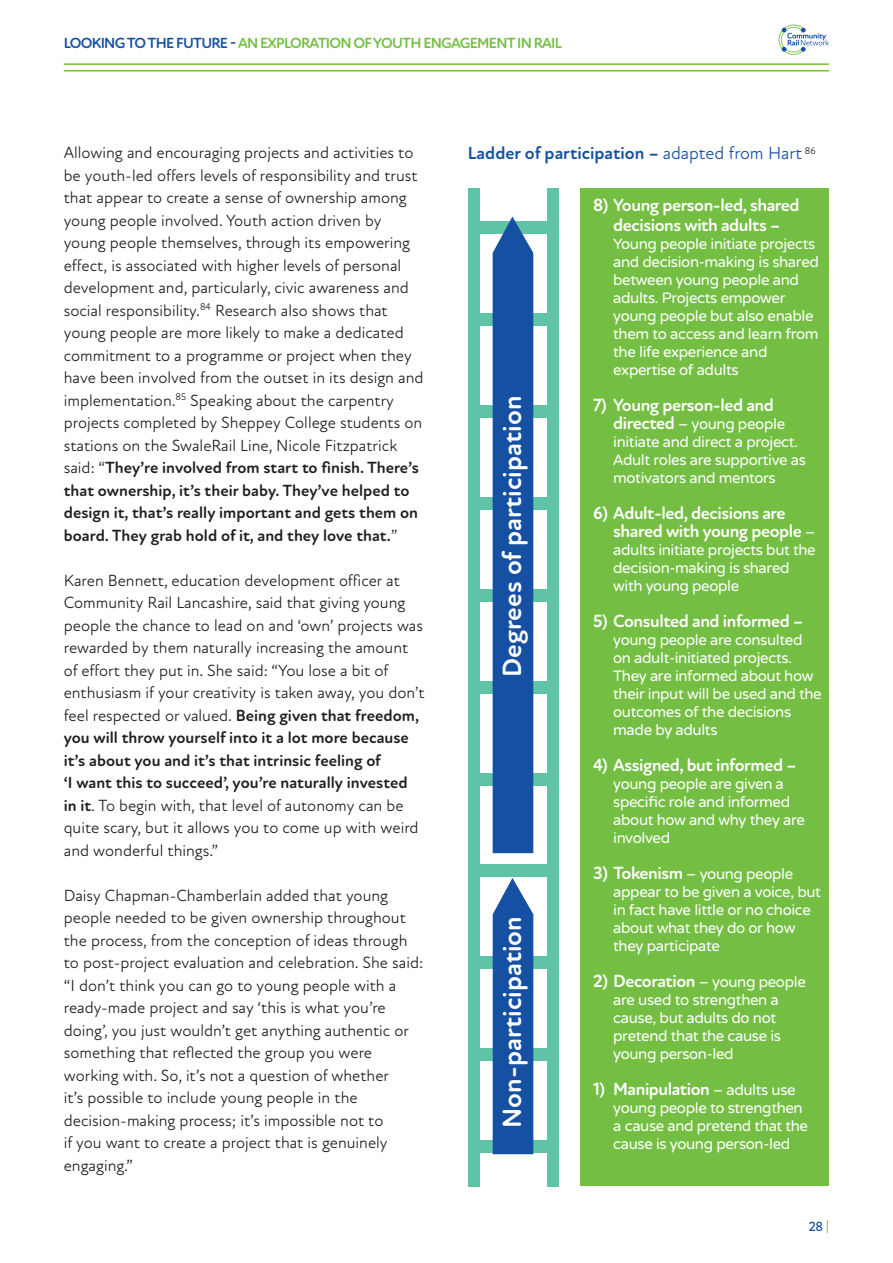
<style>
.page{position:relative;width:893px;height:1263px;background:#fff}
.page>*{position:absolute;margin:0;border:0;box-sizing:border-box;transform-origin:0 0}
.t1{font:700 27px "Atten Round New";color:#fff}
.t2{font:700 18px/19.5px "Atten Round New";letter-spacing:-.025em;color:#fff;text-align:center}
.t3{font:700 18px "Atten Round New";color:#1650a3}
.t4{font:16.5px/22.5px "Atten Round New";color:#231f20}
.t5{font:15px/18px "Varela Round";letter-spacing:-.025em;color:#fff}
.t6{font:700 15px "Atten Round New";letter-spacing:-.05em;color:#74bf43}
.t7{font:500 13.5px "Atten Round New";color:#1650a3}
.s1{color:#1650a3}
.s2{font-weight:700}
.s3{font-weight:400}
.s4{font-family:"Atten Round New";font-weight:700;font-size:18px}
.s5{font-family:"Varela Round";font-weight:400;font-size:15px}
.s6{color:#74bf43}
</style>
<div class="page">
<svg style="left:779px;top:25px;width:50px;height:30px"></svg>
<hr style="left:64px;top:63px;width:765px;height:2px;background:#74bf43">
<hr style="left:64px;top:70px;width:765px;height:2px;background:#74bf43">
<div style="left:468px;top:188px;width:12px;height:998px;background:#5fc3a8"></div>
<div style="left:581px;top:188px;width:248px;height:998px;background:#74bf43"></div>
<div style="left:547px;top:188px;width:12px;height:998px;background:#5fc3a8"></div>
<div style="left:473px;top:222px;width:82px;height:12px;background:#5fc3a8"></div>
<div style="left:473px;top:314px;width:82px;height:12px;background:#5fc3a8"></div>
<div style="left:473px;top:405px;width:82px;height:13px;background:#5fc3a8"></div>
<div style="left:473px;top:497px;width:82px;height:13px;background:#5fc3a8"></div>
<div style="left:473px;top:589px;width:82px;height:12px;background:#5fc3a8"></div>
<div style="left:473px;top:681px;width:82px;height:12px;background:#5fc3a8"></div>
<div style="left:473px;top:773px;width:82px;height:12px;background:#5fc3a8"></div>
<div style="left:473px;top:865px;width:82px;height:12px;background:#5fc3a8"></div>
<div style="left:473px;top:957px;width:82px;height:12px;background:#5fc3a8"></div>
<div style="left:473px;top:1048px;width:82px;height:13px;background:#5fc3a8"></div>
<div style="left:473px;top:1140px;width:82px;height:13px;background:#5fc3a8"></div>
<div style="left:493px;top:216px;width:40px;height:637px;background:#1650a3"></div>
<div style="left:493px;top:878px;width:40px;height:276px;background:#1650a3"></div>
<p class="t6" style="left:64px;top:38px;width:500px"><span class="s1">LOOkING TO THE FUTURE -</span> AN EXPLORATION OF YOUTH ENGAGEMENT IN RAIL</p>
<p class="t4" style="left:64px;top:143px;width:361px">Allowing and encouraging projects and activities to be youth-led offers levels of responsibility and trust that appear to create a sense of ownership among young people involved. Youth action driven by young people themselves, through its empowering effect, is associated with higher levels of personal development and, particularly, civic awareness and social responsibility.<sup>84</sup> Research also shows that young people are more likely to make a dedicated commitment to a programme or project when they have been involved from the outset in its design and implementation.<sup>85</sup> Speaking about the carpentry projects completed by Sheppey College students on stations on the SwaleRail Line, Nicole Fitzpatrick said: “<span class="s2">They’re involved from start to finish. There’s that ownership, it’s their baby. They’ve helped to design it, that’s really important and gets them on board. They grab hold of it, and they love that.</span>”</p>
<p class="t4" style="left:64px;top:570px;width:362px">Karen Bennett, education development officer at Community Rail Lancashire, said that giving young people the chance to lead on and ‘own’ projects was rewarded by them naturally increasing the amount of effort they put in. She said: “You lose a bit of enthusiasm if your creativity is taken away, you don’t feel respected or valued. <span class="s2">Being given that freedom, you will throw yourself into it a lot more because it’s about you and it’s that intrinsic feeling of<br>‘I want this to succeed’, you’re naturally invested in it</span>. To begin with, that level of autonomy can be quite scary, but it allows you to come up with weird and wonderful things.”</p>
<p class="t4" style="left:64px;top:886px;width:361px">Daisy Chapman-Chamberlain added that young people needed to be given ownership throughout the process, from the conception of ideas through to post-project evaluation and celebration. She said: “I don’t think you can go to young people with a ready-made project and say ‘this is what you’re doing’, you just wouldn’t get anything authentic or something that reflected the group you were working with. So, it’s not a question of whether<br>it’s possible to include young people in the decision-making process; it’s impossible not to<br>if you want to create a project that is genuinely engaging.”</p>
<p class="t3" style="left:468px;top:146px;width:349px">Ladder of participation – <span class="s3">adapted from Hart</span> <sup>86</sup></p>
<p class="t2" style="left:593px;top:197px;width:208px">8) Young person-led, shared decisions with adults –</p>
<p class="t5" style="left:613px;top:236px;width:207px">Young people initiate projects and decision-making is shared between young people and adults. Projects empower young people but also enable them to access and learn from the life experience and expertise of adults</p>
<p class="t2" style="left:593px;top:397px;width:182px">7) Young person-led and</p>
<p class="t5" style="left:613px;top:416px;width:194px"><span class="s4">directed</span> – young people initiate and direct a project.<br>Adult roles are supportive as motivators and mentors</p>
<p class="t2" style="left:613px;top:506px;width:204px;line-height:18px;text-align:left;text-indent:-20px">6) Adult-led, decisions are shared with young people <span class="s5">–</span></p>
<p class="t5" style="left:613px;top:542px;width:204px">adults initiate projects but the decision-making is shared with young people</p>
<p class="t2" style="left:593px;top:613px;width:212px">5) Consulted and informed –</p>
<p class="t5" style="left:613px;top:632px;width:210px">young people are consulted on adult-initiated projects.<br>They are informed about how their input will be used and the outcomes of the decisions made by adults</p>
<p class="t2" style="left:593px;top:757px;width:205px">4) Assigned, but informed –</p>
<p class="t5" style="left:613px;top:776px;width:193px">young people are given a specific role and informed about how and why they are involved</p>
<p class="t5" style="left:613px;top:866px;width:209px;text-indent:-20px"><span class="s4">3) Tokenism</span> – young people appear to be given a voice, but in fact have little or no choice about what they do or how they participate</p>
<p class="t2" style="left:593px;top:973px;width:214px">2) Decoration <span class="s5">– young people</span></p>
<p class="t5" style="left:613px;top:992px;width:169px">are used to strengthen a cause, but adults do not pretend that the cause is young person-led</p>
<p class="t2" style="left:593px;top:1081px;width:204px">1) Manipulation <span class="s5">– adults use</span></p>
<p class="t5" style="left:613px;top:1100px;width:196px">young people to strengthen a cause and pretend that the cause is young person-led</p>
<h1 class="t1" style="left:502px;top:677px;width:283px;rotate:-90deg">Degrees of participation</h1>
<h1 class="t1" style="left:502px;top:1127px;width:213px;rotate:-90deg">Non-participation</h1>
<p class="t7" style="left:809px;top:1221px;width:22px">28 <span class="s6">|</span></p>
</div>
